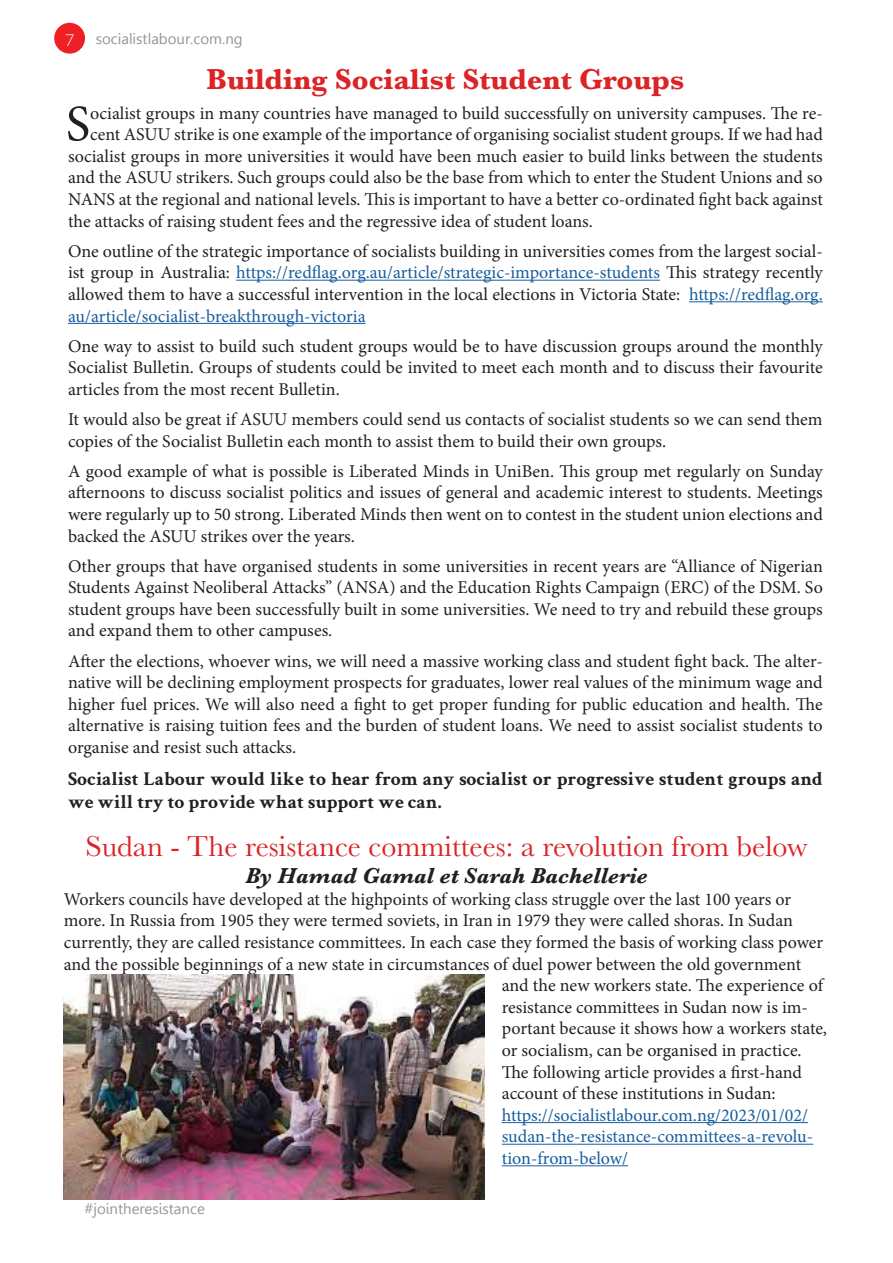
<style>
.page{position:relative;width:893px;height:1263px;background:#fff}
.page>*{position:absolute;margin:0;border:0;box-sizing:border-box;transform-origin:0 0}
.t1{font:51.3px "Minion Pro";color:#231f20}
.t2{font:30px "Baskerville";color:#dc2326}
.t3{font:700 30px "Baskerville";color:#dc2326}
.t4{font:italic 700 22.5px "Baskerville";color:#231f20}
.t5{font:700 19.5px/23.4px "Crimson";color:#231f20}
.t6{font:18px/21.6px "Minion Pro";color:#231f20;text-align:justify}
.t7{font:18px/21.6px "Minion Pro";color:#175d9e}
.t8{font:300 16.5px "Lato";color:#fff}
.t9{font:15px "Myanmar Text";color:#939598}
.t10{font:15px "Leelawadee";color:#939598}
.s1{color:#175d9e}
</style>
<div class="page">
<hr style="left:502px;top:1122px;width:306px;height:1px;background:#175d9e">
<hr style="left:502px;top:1144px;width:311px;height:1px;background:#175d9e">
<hr style="left:502px;top:1165px;width:126px;height:1px;background:#175d9e">
<img style="left:64px;top:974px;width:421px;height:225px">
<hr style="left:236px;top:280px;width:424px;height:1px;background:#175d9e">
<hr style="left:689px;top:301px;width:134px;height:1px;background:#175d9e">
<hr style="left:68px;top:323px;width:298px;height:1px;background:#175d9e">
<div style="left:54px;top:23px;width:31px;height:31px;background:#ee1f25;border-radius:50%"></div>
<p class="t8" style="left:65px;top:31px;width:11px">7</p>
<p class="t9" style="left:96px;top:30px;width:149px">socialistlabour.com.ng</p>
<p class="t3" style="left:206px;top:58px;width:479px">Building Socialist Student Groups</p>
<p class="t1" style="left:66px;top:90px;width:26px">S</p>
<p class="t6" style="left:90px;top:102px;width:734px">ocialist groups in many countries have managed to build successfully on university campuses. The re-</p>
<p class="t6" style="left:90px;top:124px;width:734px">cent ASUU strike is one example of the importance of organising socialist student groups. If we had had</p>
<p class="t6" style="left:68px;top:145px;width:756px">socialist groups in more universities it would have been much easier to build links between the students</p>
<p class="t6" style="left:68px;top:167px;width:756px">and the ASUU strikers. Such groups could also be the base from which to enter the Student Unions and so</p>
<p class="t6" style="left:68px;top:189px;width:756px">NANS at the regional and national levels. This is important to have a better co-ordinated fight back against</p>
<p class="t6" style="left:68px;top:210px;width:526px">the attacks of raising student fees and the regressive idea of student loans.</p>
<p class="t6" style="left:68px;top:240px;width:756px">One outline of the strategic importance of socialists building in universities comes from the largest social&shy;ist group in Australia: <span class="s1">https://redflag.org.au/article/strategic-importance-students</span> This strategy recently allowed them to have a successful intervention in the local elections in Victoria State: <span class="s1">https://redflag.org. au/article/socialist-breakthrough-victoria</span></p>
<p class="t6" style="left:68px;top:335px;width:756px">One way to assist to build such student groups would be to have discussion groups around the monthly Socialist Bulletin. Groups of students could be invited to meet each month and to discuss their favourite articles from the most recent Bulletin.</p>
<p class="t6" style="left:68px;top:408px;width:756px">It would also be great if ASUU members could send us contacts of socialist students so we can send them copies of the Socialist Bulletin each month to assist them to build their own groups.</p>
<p class="t6" style="left:68px;top:460px;width:756px">A good example of what is possible is Liberated Minds in UniBen. This group met regularly on Sunday afternoons to discuss socialist politics and issues of general and academic interest to students. Meetings were regularly up to 50 strong. Liberated Minds then went on to contest in the student union elections and backed the ASUU strikes over the years.</p>
<p class="t6" style="left:68px;top:555px;width:756px">Other groups that have organised students in some universities in recent years are “Alliance of Nigerian Students Against Neoliberal Attacks” (ANSA) and the Education Rights Campaign (ERC) of the DSM. So student groups have been successfully built in some universities. We need to try and rebuild these groups and expand them to other campuses.</p>
<p class="t6" style="left:68px;top:650px;width:756px">After the elections, whoever wins, we will need a massive working class and student fight back. The alter&shy;native will be declining employment prospects for graduates, lower real values of the minimum wage and higher fuel prices. We will also need a fight to get proper funding for public education and health. The alternative is raising tuition fees and the burden of student loans. We need to assist socialist students to organise and resist such attacks.</p>
<p class="t5" style="left:68px;top:766px;width:756px">Socialist Labour would like to hear from any socialist or progressive student groups and we will try to provide what support we can.</p>
<p class="t2" style="left:85px;top:827px;width:724px">Sudan - The resistance committees: a revolution from below</p>
<p class="t4" style="left:245px;top:860px;width:404px">By Hamad Gamal et Sarah Bachellerie</p>
<p class="t6" style="left:64px;top:888px;width:729px">Workers councils have developed at the highpoints of working class struggle over the last 100 years or</p>
<p class="t6" style="left:64px;top:910px;width:731px">more. In Russia from 1905 they were termed soviets, in Iran in 1979 they were called shoras. In Sudan</p>
<p class="t6" style="left:64px;top:931px;width:761px">currently, they are called resistance committees. In each case they formed the basis of working class power</p>
<p class="t6" style="left:64px;top:953px;width:739px">and the possible beginnings of a new state in circumstances of duel power between the old government</p>
<p class="t6" style="left:502px;top:975px;width:323px">and the new workers state. The experience of</p>
<p class="t6" style="left:502px;top:996px;width:308px">resistance committees in Sudan now is im-</p>
<p class="t6" style="left:502px;top:1018px;width:327px">portant because it shows how a workers state,</p>
<p class="t6" style="left:502px;top:1039px;width:301px">or socialism, can be organised in practice.</p>
<p class="t6" style="left:502px;top:1061px;width:302px">The following article provides a first-hand</p>
<p class="t6" style="left:502px;top:1083px;width:275px">account of these institutions in Sudan:</p>
<p class="t7" style="left:502px;top:1104px;width:313px">https://socialistlabour.com.ng/2023/01/02/ sudan-the-resistance-committees-a-revolu&shy;tion-from-below/</p>
<p class="t10" style="left:85px;top:1200px;width:122px">#jointheresistance</p>
</div>
